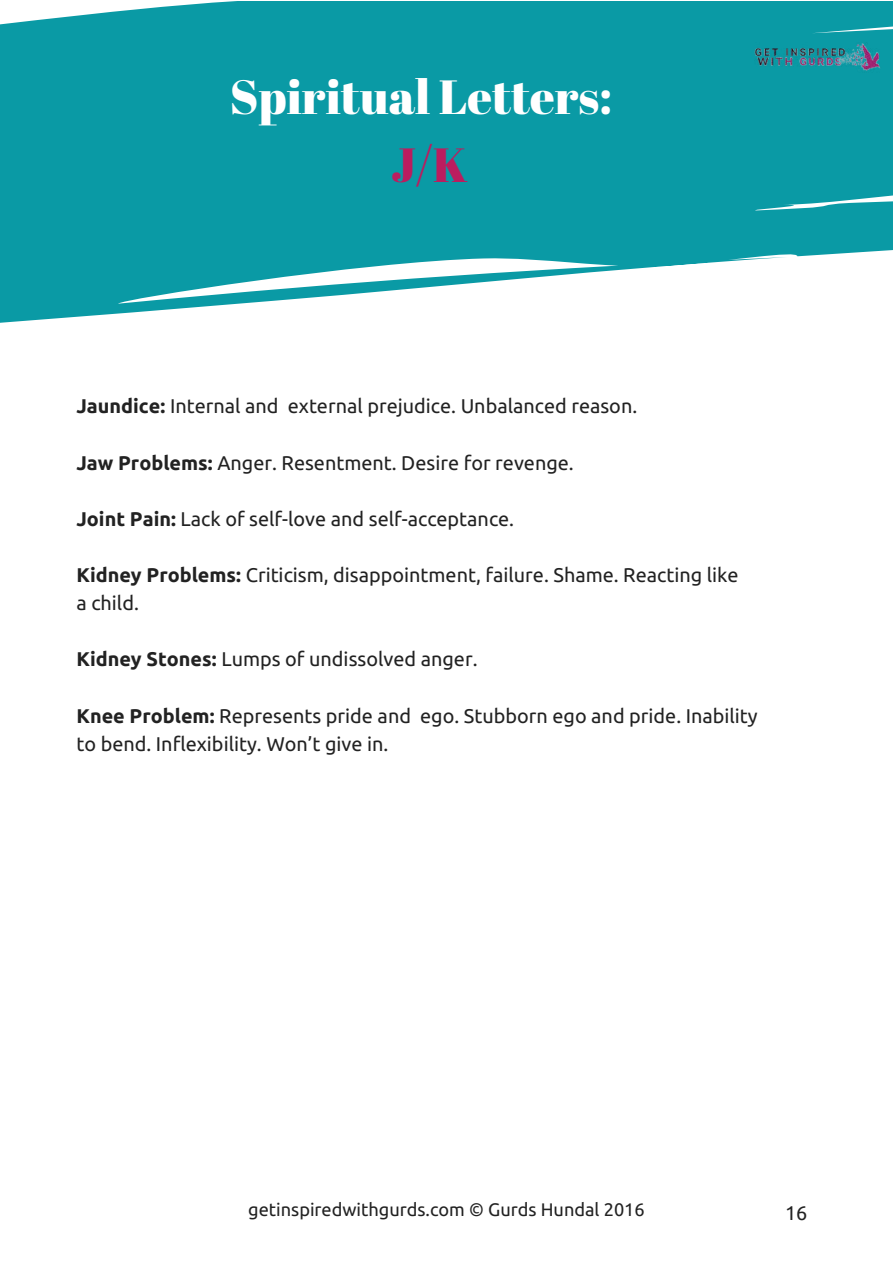
<style>
.page{position:relative;width:893px;height:1263px;background:#fff}
.page>*{position:absolute;margin:0;border:0;box-sizing:border-box;transform-origin:0 0}
.t1{font:48px "Abril Fatface";color:#fff}
.t2{font:48px "Abril Fatface";color:#bb1d5f}
.t3{font:19.8px/28px "Ubuntu";color:#222}
.t4{font:18.15px "Ubuntu";color:#222}
.s1{font-weight:700}
</style>
<div class="page">
<svg style="left:0;top:1px;width:892px;height:322px;background:#2ea8b2"></svg>
<img style="left:754px;top:42px;width:127px;height:31px">
<h1 class="t1" style="left:230px;top:70px;width:384px">Spiritual Letters:</h1>
<h1 class="t2" style="left:391px;top:138px;width:78px">J/K</h1>
<p class="t3" style="left:76px;top:392px;width:562px"><span class="s1">Jaundice:</span> Internal and external prejudice. Unbalanced reason.</p>
<p class="t3" style="left:76px;top:448px;width:499px"><span class="s1">Jaw Problems:</span> Anger. Resentment. Desire for revenge.</p>
<p class="t3" style="left:76px;top:504px;width:439px"><span class="s1">Joint Pain:</span> Lack of self-love and self-acceptance.</p>
<p class="t3" style="left:76px;top:561px;width:663px"><span class="s1">Kidney Problems:</span> Criticism, disappointment, failure. Shame. Reacting like a child.</p>
<p class="t3" style="left:76px;top:645px;width:402px"><span class="s1">Kidney Stones:</span> Lumps of undissolved anger.</p>
<p class="t3" style="left:76px;top:701px;width:682px"><span class="s1">Knee Problem:</span> Represents pride and ego. Stubborn ego and pride. Inability to bend. Inflexibility. Won’t give in.</p>
<p class="t4" style="left:248px;top:1199px;width:398px">getinspiredwithgurds.com © Gurds Hundal 2016</p>
<p class="t3" style="left:785px;top:1198px;width:24px">16</p>
</div>
